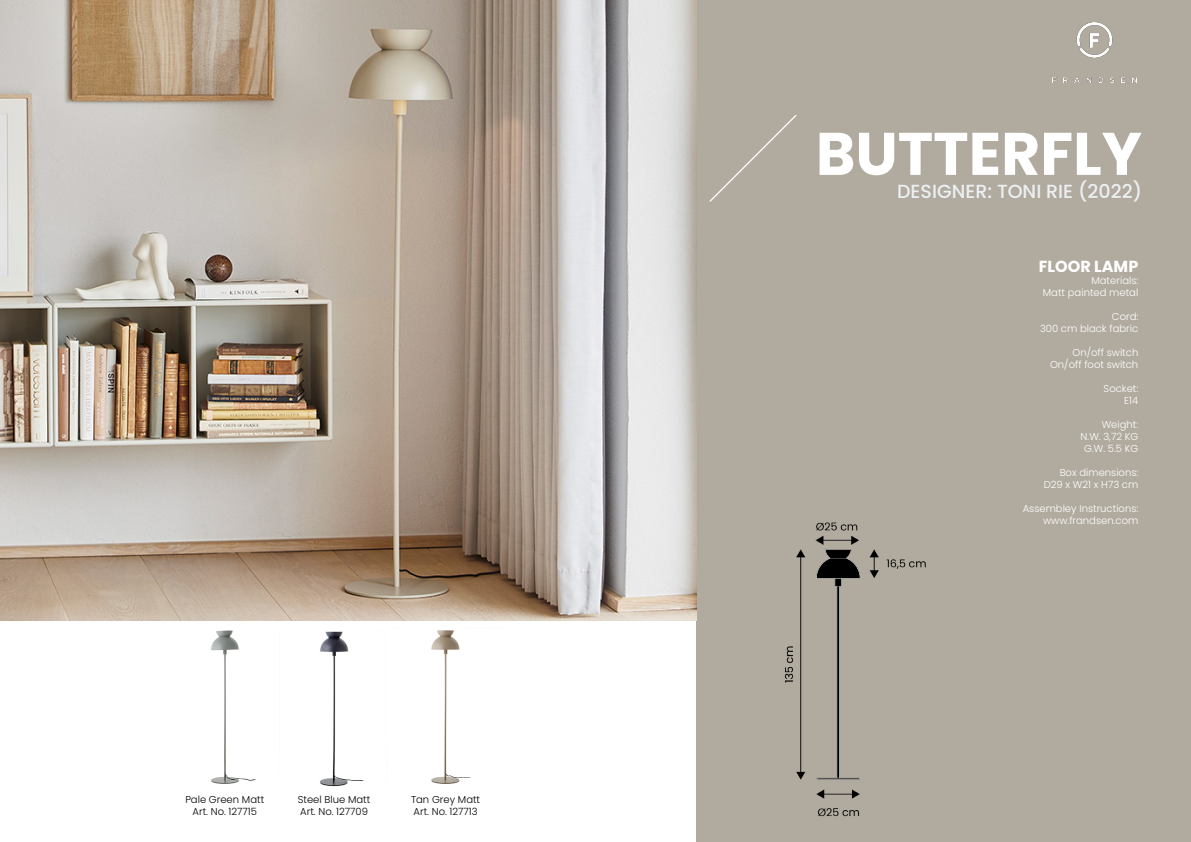
<style>
.page{position:relative;width:1191px;height:842px;background:#fff}
.page>*{position:absolute;margin:0;border:0;box-sizing:border-box;transform-origin:0 0}
.t1{font:700 60px "Poppins";color:#fff}
.t2{font:500 19px "Poppins";color:#ecf0f3}
.t3{font:700 16px "Poppins";color:#fff}
.t4{font:300 10px/12px "Poppins";color:#fff;text-align:right}
.t5{font:300 10px/12px "Poppins";color:#000101}
</style>
<div class="page">
<div style="left:696px;top:0;width:495px;height:842px;background:#b1ab9f"></div>
<svg style="left:709px;top:115px;width:88px;height:86px"></svg>
<img style="left:1052px;top:22px;width:84px;height:60px">
<img style="left:0;top:0;width:696px;height:621px">
<img style="left:211px;top:630px;width:45px;height:154px">
<img style="left:320px;top:631px;width:44px;height:156px">
<img style="left:431px;top:630px;width:40px;height:154px">
<img style="left:784px;top:522px;width:142px;height:295px">
<p class="t5" style="left:185px;top:793px;width:80px;text-align:center">Pale Green Matt<br>Art. No. 127715</p>
<p class="t5" style="left:298px;top:793px;width:74px">Steel Blue Matt<br>Art. No. 127709</p>
<p class="t5" style="left:411px;top:793px;width:71px">Tan Grey Matt<br>Art. No. 127713</p>
<h1 class="t1" style="left:816px;top:119px;width:328px">BUTTERFLY</h1>
<h2 class="t2" style="left:897px;top:180px;width:246px">DESIGNER: TONI RIE (2022)</h2>
<h3 class="t3" style="left:1038px;top:257px;width:101px">FLOOR LAMP</h3>
<p class="t4" style="left:1042px;top:274px;width:97px">Materials:<br>Matt painted metal</p>
<p class="t4" style="left:1040px;top:310px;width:100px">Cord:<br>300 cm black fabric</p>
<p class="t4" style="left:1050px;top:346px;width:90px">On/off switch<br>On/off foot switch</p>
<p class="t4" style="left:1103px;top:382px;width:36px">Socket:<br>E14</p>
<p class="t4" style="left:1080px;top:418px;width:59px">Weight:<br>N.W. 3,72 KG<br>G.W. 5.5 KG</p>
<p class="t4" style="left:1043px;top:466px;width:96px">Box dimensions:<br>D29 x W21 x H73 cm</p>
<p class="t4" style="left:1022px;top:502px;width:117px">Assembley Instructions: www.frandsen.com</p>
</div>
